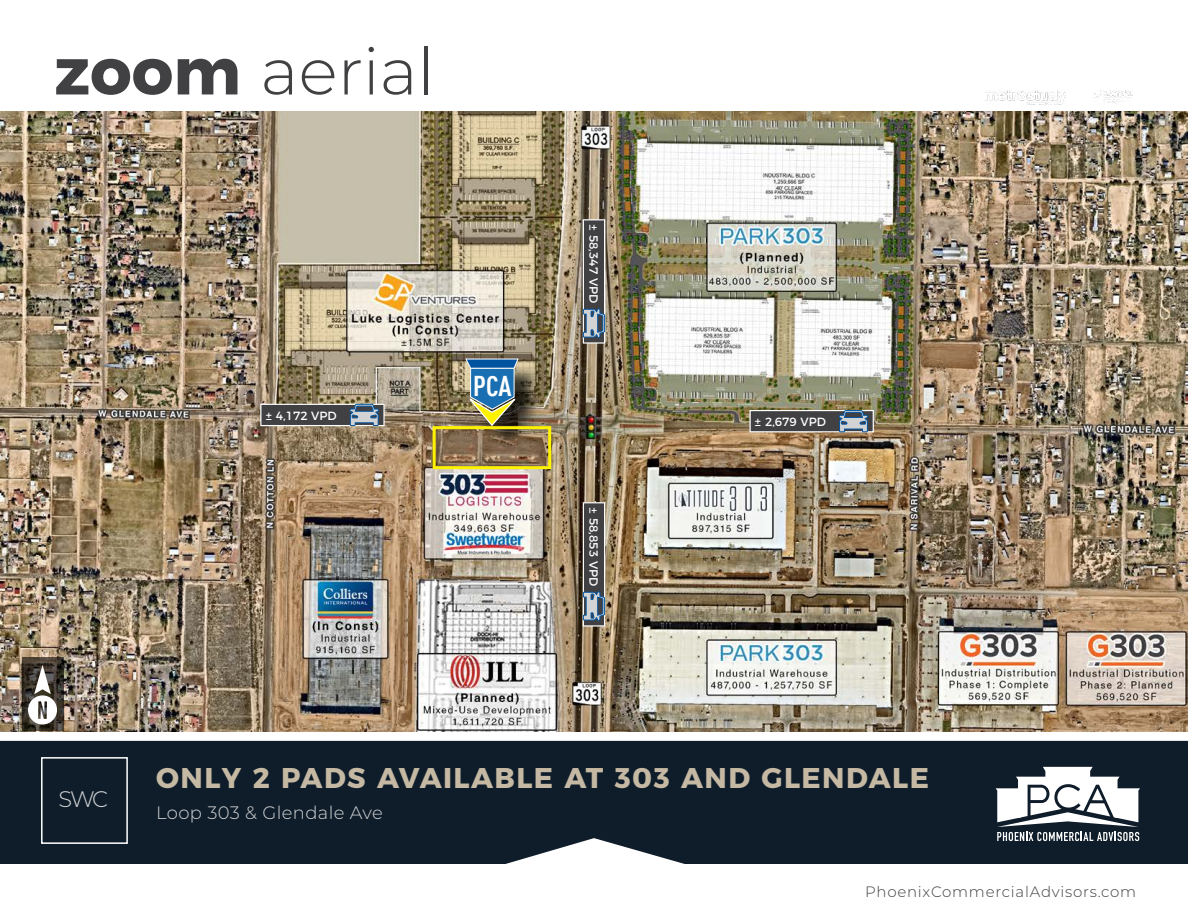
<style>
.page{position:relative;width:1188px;height:918px;background:#fff}
.page>*{position:absolute;margin:0;border:0;box-sizing:border-box;transform-origin:0 0}
.t1{font:300 65.25px "Montserrat";color:#414042}
.t2{font:700 28.5px "Montserrat";letter-spacing:.05em;color:#c5b9a3}
.t3{font:700 condensed 28.05px "DINOT";color:#fff}
.t4{font:300 22.5px "Montserrat";color:#d1d3d4}
.t5{font:300 18px "Montserrat";letter-spacing:.02em;color:#d1d3d4}
.t6{font:300 15px "Montserrat";letter-spacing:.05em;color:#414042}
.t7{font:11.85px "Montserrat";color:#fff}
.s1{font-weight:700}
.s2{font-weight:500}
</style>
<div class="page">
<div style="left:0;top:741px;width:1188px;height:123px;background:#0f1d2b"></div>
<svg style="left:996px;top:767px;width:144px;height:74px"></svg>
<div style="left:41px;top:757px;width:87px;height:87px;border:2px solid #fff"></div>
<img style="left:0;top:111px;width:1188px;height:620px">
<img style="left:985px;top:90px;width:80px;height:14px">
<img style="left:1095px;top:90px;width:37px;height:14px">
<svg style="left:22px;top:658px;width:41px;height:73px"></svg>
<svg style="left:28px;top:665px;width:29px;height:60px"></svg>
<div style="left:470px;top:363px;width:75px;height:89px;background:#000;opacity:.75"></div>
<svg style="left:465px;top:358px;width:56px;height:68px;background:#567a85"></svg>
<div style="left:433px;top:426px;width:118px;height:43px;border:3px solid #fff200"></div>
<div style="left:750px;top:410px;width:124px;height:22px;background:#414042;border:1px solid #fff"></div>
<svg style="left:838px;top:410px;width:31px;height:22px"></svg>
<div style="left:583px;top:219px;width:22px;height:125px;background:#414042;border:1px solid #fff"></div>
<svg style="left:583px;top:308px;width:22px;height:30px"></svg>
<div style="left:583px;top:502px;width:22px;height:125px;background:#414042;border:1px solid #fff"></div>
<svg style="left:583px;top:591px;width:22px;height:30px"></svg>
<div style="left:260px;top:404px;width:125px;height:22px;background:#414042;border:1px solid #fff"></div>
<svg style="left:349px;top:404px;width:30px;height:22px"></svg>
<h1 class="t1" style="left:54px;top:27px;width:382px"><span class="s1">zoom</span> aerial</h1>
<p class="t7" style="left:265px;top:406px;width:73px"><span class="s2">±</span> 4,172 VPD</p>
<h3 class="t3" style="left:473px;top:366px;width:40px">PCA</h3>
<p class="t7" style="left:603px;top:224px;width:80px;rotate:90deg"><span class="s2">±</span> 58,347 VPD</p>
<p class="t7" style="left:603px;top:507px;width:80px;rotate:90deg"><span class="s2">±</span> 58,853 VPD</p>
<p class="t7" style="left:755px;top:412px;width:73px"><span class="s2">±</span> 2,679 VPD</p>
<h3 class="t4" style="left:59px;top:784px;width:51px">SWC</h3>
<h2 class="t2" style="left:156px;top:754px;width:774px">ONLY 2 PADS AVAILABLE AT 303 AND GLENDALE</h2>
<h3 class="t5" style="left:156px;top:800px;width:228px">Loop 303 &amp; Glendale Ave</h3>
<p class="t6" style="left:865px;top:881px;width:273px">PhoenixCommercialAdvisors.com</p>
</div>
